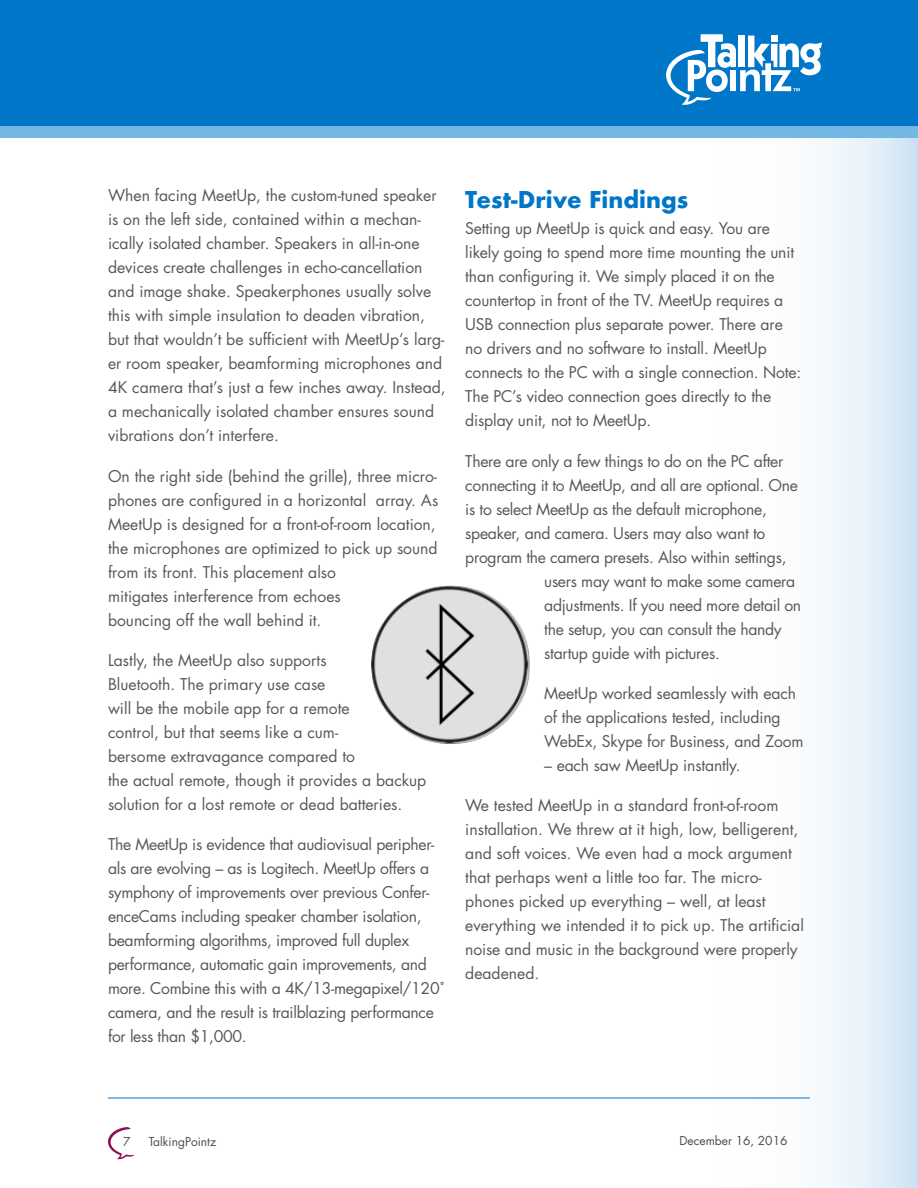
<style>
.page{position:relative;width:918px;height:1188px;background:#fff}
.page>*{position:absolute;margin:0;border:0;box-sizing:border-box;transform-origin:0 0}
.Subhead{font:700 22.5px "Futura";color:#0076c8}
.copy{font:15.75px/24px "Futura";letter-spacing:-.01em;color:#57585a}
.Subhead-2{font:12px "Futura";color:#4b4c4d}
</style>
<div class="page">
<hr style="left:108px;top:1098px;width:702px;height:1px;background:#0076c8">
<svg style="left:108px;top:1127px;width:27px;height:33px"></svg>
<svg style="left:594px;top:138px;width:324px;height:1050px"></svg>
<div style="left:0;top:0;width:918px;height:133px;background:#0076c8"></div>
<svg style="left:666px;top:34px;width:156px;height:71px"></svg>
<div style="left:0;top:126px;width:918px;height:12px;background:#73b8e5"></div>
<img style="left:371px;top:586px;width:159px;height:158px">
<p class="copy" style="left:108px;top:183px;width:339px">When facing MeetUp, the custom-tuned speaker is on the left side, contained within a mechan&shy;ically isolated chamber. Speakers in all-in-one devices create challenges in echo-cancellation and image shake. Speakerphones usually solve this with simple insulation to deaden vibration, but that wouldn’t be sufficient with MeetUp’s larg&shy;er room speaker, beamforming microphones and 4K camera that’s just a few inches away. Instead, a mechanically isolated chamber ensures sound vibrations don’t interfere.</p>
<p class="copy" style="left:108px;top:464px;width:332px">On the right side (behind the grille), three micro&shy;phones are configured in a horizontal array. As MeetUp is designed for a front-of-room location, the microphones are optimized to pick up sound from its front. This placement also<br>mitigates interference from echoes<br>bouncing off the wall behind it.</p>
<p class="copy" style="left:108px;top:648px;width:320px">Lastly, the MeetUp also supports<br>Bluetooth. The primary use case<br>will be the mobile app for a remote<br>control, but that seems like a cum-<br>bersome extravagance compared to<br>the actual remote, though it provides a backup solution for a lost remote or dead batteries.</p>
<p class="copy" style="left:108px;top:832px;width:338px">The MeetUp is evidence that audiovisual peripher&shy;als are evolving – as is Logitech. MeetUp offers a symphony of improvements over previous Confer&shy;enceCams including speaker chamber isolation, beamforming algorithms, improved full duplex performance, automatic gain improvements, and more. Combine this with a 4K/13-megapixel/120˚ camera, and the result is trailblazing performance for less than $1,000.</p>
<p class="Subhead" style="left:465px;top:183px;width:224px">Test-Drive Findings</p>
<p class="copy" style="left:465px;top:216px;width:338px">Setting up MeetUp is quick and easy. You are likely going to spend more time mounting the unit than configuring it. We simply placed it on the countertop in front of the TV. MeetUp requires a USB connection plus separate power. There are no drivers and no software to install. MeetUp connects to the PC with a single connection. Note:<br>The PC’s video connection goes directly to the display unit, not to MeetUp.</p>
<p class="copy" style="left:465px;top:449px;width:320px">There are only a few things to do on the PC after</p>
<p class="copy" style="left:465px;top:473px;width:334px">connecting it to MeetUp, and all are optional. One</p>
<p class="copy" style="left:465px;top:497px;width:303px">is to select MeetUp as the default microphone,</p>
<p class="copy" style="left:465px;top:521px;width:302px">speaker, and camera. Users may also want to</p>
<p class="copy" style="left:465px;top:545px;width:323px">program the camera presets. Also within settings,</p>
<p class="copy" style="left:544px;top:569px;width:252px">users may want to make some camera</p>
<p class="copy" style="left:544px;top:593px;width:259px">adjustments. If you need more detail on</p>
<p class="copy" style="left:544px;top:617px;width:239px">the setup, you can consult the handy</p>
<p class="copy" style="left:544px;top:641px;width:174px">startup guide with pictures.</p>
<p class="copy" style="left:544px;top:681px;width:261px">MeetUp worked seamlessly with each of the applications tested, including<br>WebEx, Skype for Business, and Zoom</p>
<p class="copy" style="left:544px;top:753px;width:195px">– each saw MeetUp instantly.</p>
<p class="copy" style="left:465px;top:793px;width:340px">We tested MeetUp in a standard front-of-room installation. We threw at it high, low, belligerent, and soft voices. We even had a mock argument that perhaps went a little too far. The micro&shy;phones picked up everything – well, at least everything we intended it to pick up. The artificial noise and music in the background were properly deadened.</p>
<p class="Subhead-2" style="left:123px;top:1134px;width:9px">7</p>
<p class="Subhead-2" style="left:149px;top:1134px;width:69px">TalkingPointz</p>
<p class="Subhead-2" style="left:679px;top:1132px;width:110px">December 16, 2016</p>
</div>
